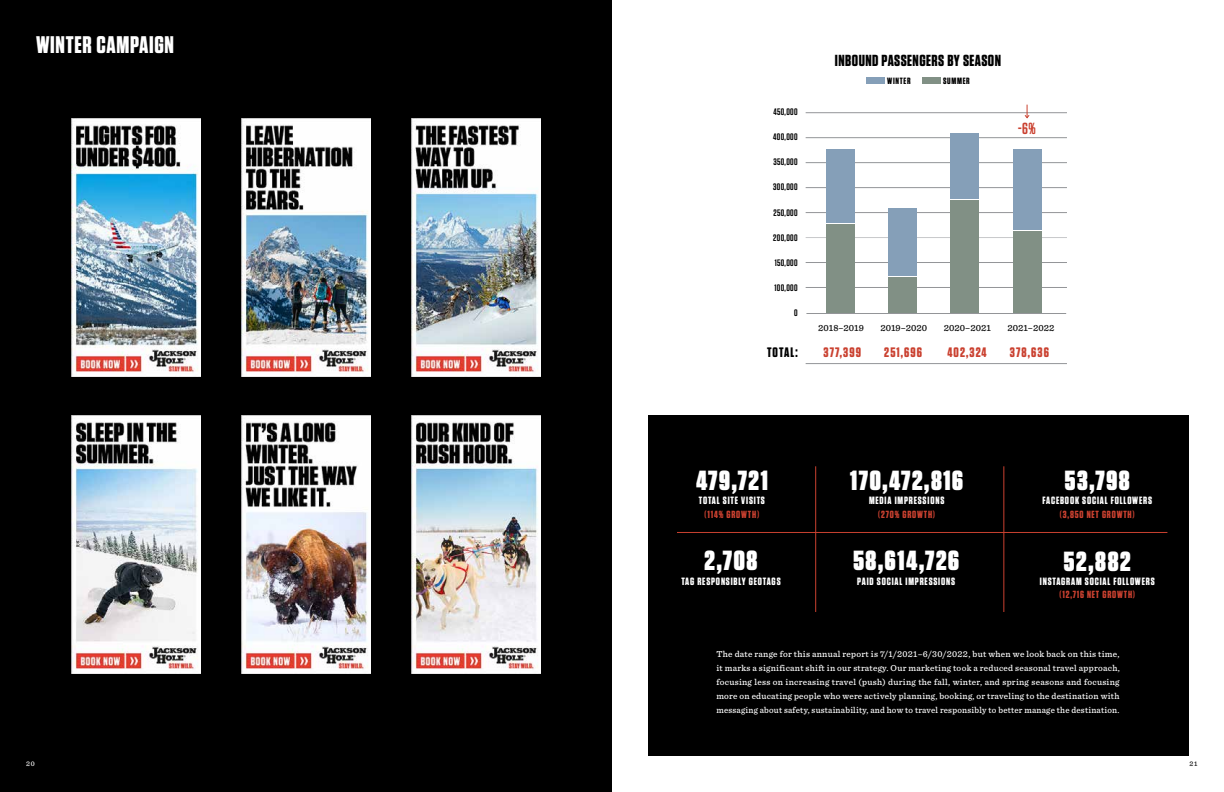
<style>
.page{position:relative;width:1224px;height:792px;background:#fff}
.page>*{position:absolute;margin:0;border:0;box-sizing:border-box;transform-origin:0 0}
.t1{font:900 27.6px "Tungsten";letter-spacing:.06em;color:#fff}
.t2{font:700 24px "Tungsten";letter-spacing:.03em;color:#fff}
.t3{font:600 16.1px "Tungsten";color:#ca4130}
.t4{font:700 16px "Tungsten";letter-spacing:.03em;color:#000}
.t5{font:700 13.7px "Tungsten";letter-spacing:.08em;color:#ca4130}
.t6{font:700 13.7px "Tungsten";letter-spacing:.075em;color:#000}
.t7{font:700 10.6px "Tungsten";letter-spacing:.08em;color:#fff}
.t8{font:700 10.4px "Tungsten";letter-spacing:.08em;color:#ca4130}
.t9{font:600 9.4px "Tungsten";letter-spacing:.035em;color:#000}
.t10{font:500 9.4px "Sentinel";color:#000}
.t11{font:700 9.1px "Tungsten";letter-spacing:.08em;color:#000}
.t12{font:500 9px/14px "Sentinel";letter-spacing:.025em;color:#fff;text-align:justify}
.t13{font:500 7px "Sentinel";color:#fff}
.t14{font:500 7px "Sentinel";color:#000}
</style>
<div class="page">
<div style="left:0;top:0;width:612px;height:792px;background:#000"></div>
<img style="left:241px;top:118px;width:130px;height:259px">
<img style="left:71px;top:415px;width:130px;height:259px">
<img style="left:241px;top:415px;width:130px;height:259px">
<img style="left:411px;top:415px;width:130px;height:259px">
<img style="left:411px;top:118px;width:130px;height:259px">
<img style="left:71px;top:118px;width:130px;height:259px">
<div style="left:648px;top:415px;width:541px;height:341px;background:#000"></div>
<hr style="left:806px;top:138px;width:261px;height:1px;background:#939598">
<hr style="left:806px;top:287px;width:261px;height:1px;background:#939598">
<hr style="left:806px;top:262px;width:261px;height:1px;background:#939598">
<hr style="left:806px;top:237px;width:261px;height:1px;background:#c7c8ca">
<hr style="left:806px;top:212px;width:261px;height:1px;background:#939598">
<hr style="left:806px;top:187px;width:261px;height:1px;background:#939598">
<hr style="left:806px;top:162px;width:261px;height:1px;background:#939598">
<hr style="left:806px;top:113px;width:261px;height:1px;background:#939598">
<div style="left:826px;top:224px;width:28px;height:90px;background:#819085"></div>
<div style="left:826px;top:149px;width:28px;height:74px;background:#859fb8"></div>
<div style="left:888px;top:277px;width:29px;height:37px;background:#819085"></div>
<div style="left:888px;top:208px;width:29px;height:67px;background:#859fb8"></div>
<div style="left:951px;top:200px;width:28px;height:114px;background:#819085"></div>
<div style="left:951px;top:133px;width:28px;height:65px;background:#859fb8"></div>
<div style="left:1013px;top:232px;width:28px;height:82px;background:#819085"></div>
<div style="left:1013px;top:150px;width:28px;height:80px;background:#859fb8"></div>
<hr style="left:806px;top:313px;width:260px;height:1px;background:#939598">
<svg style="left:1024px;top:105px;width:6px;height:14px"></svg>
<hr style="left:806px;top:363px;width:261px;height:1px;background:#939598">
<hr style="left:1003px;top:466px;width:1px;height:146px;background:#ca4130">
<hr style="left:815px;top:466px;width:1px;height:146px;background:#ca4130">
<hr style="left:677px;top:532px;width:490px;height:1px;background:#ca4130">
<div style="left:866px;top:77px;width:18px;height:7px;background:#859fb8"></div>
<div style="left:922px;top:77px;width:18px;height:7px;background:#819085"></div>
<h2 class="t2" style="left:36px;top:32px;width:140px">WINTER CAMPAIGN</h2>
<h3 class="t4" style="left:835px;top:52px;width:168px">INBOUND PASSENGERS BY SEASON</h3>
<p class="t9" style="left:773px;top:107px;width:26px">450,000</p>
<p class="t9" style="left:773px;top:132px;width:26px">400,000</p>
<p class="t9" style="left:773px;top:157px;width:26px">350,000</p>
<p class="t9" style="left:773px;top:182px;width:26px">300,000</p>
<p class="t9" style="left:773px;top:207px;width:26px">250,000</p>
<p class="t9" style="left:773px;top:232px;width:26px">200,000</p>
<p class="t9" style="left:775px;top:258px;width:24px">150,000</p>
<p class="t9" style="left:775px;top:283px;width:25px">100,000</p>
<p class="t9" style="left:794px;top:308px;width:5px">0</p>
<p class="t11" style="left:887px;top:76px;width:25px">WINTER</p>
<p class="t11" style="left:943px;top:76px;width:28px">SUMMER</p>
<h3 class="t3" style="left:1018px;top:120px;width:19px">-6%</h3>
<p class="t10" style="left:818px;top:321px;width:47px">2018–2019</p>
<p class="t10" style="left:880px;top:321px;width:48px">2019–2020</p>
<p class="t10" style="left:944px;top:321px;width:48px">2020–2021</p>
<p class="t10" style="left:1007px;top:321px;width:48px">2021–2022</p>
<h3 class="t6" style="left:767px;top:345px;width:32px">TOTAL:</h3>
<h3 class="t5" style="left:824px;top:345px;width:39px">377,399</h3>
<h3 class="t5" style="left:884px;top:345px;width:39px">251,696</h3>
<h3 class="t5" style="left:947px;top:345px;width:41px">402,324</h3>
<h3 class="t5" style="left:1010px;top:345px;width:41px">378,636</h3>
<h1 class="t1" style="left:696px;top:465px;width:73px">479,721</h1>
<p class="t7" style="left:699px;top:495px;width:68px">TOTAL SITE VISITS</p>
<p class="t8" style="left:705px;top:509px;width:56px">(114% GROWTH)</p>
<h1 class="t1" style="left:705px;top:545px;width:54px">2,708</h1>
<p class="t7" style="left:681px;top:576px;width:101px">TAG RESPONSIBLY GEOTAGS</p>
<h1 class="t1" style="left:850px;top:464px;width:114px">170,472,816</h1>
<p class="t7" style="left:869px;top:495px;width:77px">MEDIA IMPRESSIONS</p>
<p class="t8" style="left:878px;top:509px;width:58px">(270% GROWTH)</p>
<h1 class="t1" style="left:853px;top:545px;width:107px">58,614,726</h1>
<p class="t7" style="left:857px;top:576px;width:99px">PAID SOCIAL IMPRESSIONS</p>
<h1 class="t1" style="left:1065px;top:465px;width:66px">53,798</h1>
<p class="t7" style="left:1042px;top:494px;width:111px">FACEBOOK SOCIAL FOLLOWERS</p>
<p class="t8" style="left:1060px;top:508px;width:76px">(3,850 NET GROWTH)</p>
<h1 class="t1" style="left:1064px;top:545px;width:68px">52,882</h1>
<p class="t7" style="left:1040px;top:575px;width:116px">INSTAGRAM SOCIAL FOLLOWERS</p>
<p class="t8" style="left:1060px;top:589px;width:77px">(12,716 NET GROWTH)</p>
<p class="t12" style="left:716px;top:646px;width:405px">The date range for this annual report is 7/1/2021–6/30/2022, but when we look back on this time, it marks a significant shift in our strategy. Our marketing took a reduced seasonal travel approach, focusing less on increasing travel (push) during the fall, winter, and spring seasons and focusing more on educating people who were actively planning, booking, or traveling to the destination with messaging about safety, sustainability, and how to travel responsibly to better manage the destination.</p>
<p class="t13" style="left:26px;top:758px;width:10px">20</p>
<p class="t14" style="left:1189px;top:758px;width:10px">21</p>
</div>
